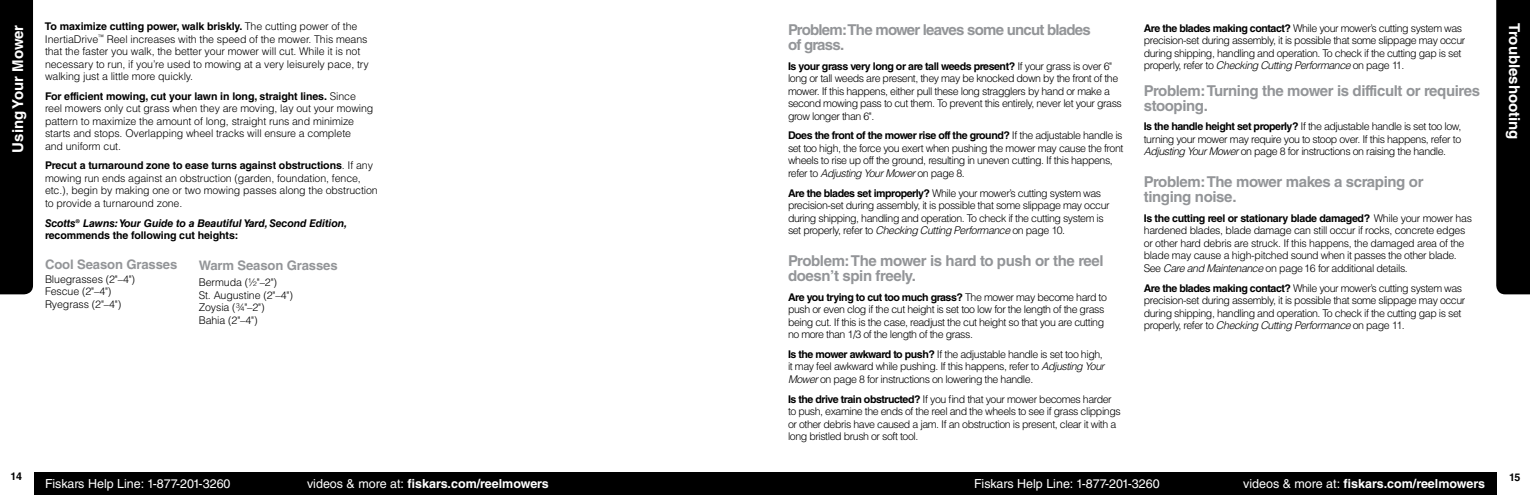
<style>
.page{position:relative;width:1530px;height:495px;background:#fff}
.page>*{position:absolute;margin:0;border:0;box-sizing:border-box;transform-origin:0 0}
.t1{font:700 15px/15px "Helvetica LT Std";letter-spacing:-.025em;color:#939598}
.t2{font:700 15px/15px "Helvetica LT Std";letter-spacing:-.05em;color:#939598}
.t3{font:700 15px "Helvetica LT Std";color:#fff}
.t4{font:700 13.12px "Helvetica LT Std";letter-spacing:-.01em;color:#939598}
.t5{font:700 12.5px "Helvetica LT Std";color:#fff}
.t6{font:12.5px "Helvetica LT Std";color:#fff}
.t7{font:300 10.62px/12.5px "Helvetica LT Std";letter-spacing:-.04em;color:#000}
.t8{font:300 10.62px/12.5px "Helvetica LT Std";letter-spacing:-.01em;color:#000}
.t9{font:italic 700 10.62px "Helvetica LT Std";letter-spacing:-.01em;color:#000}
.t10{font:700 10.62px "Helvetica LT Std";letter-spacing:-.01em;color:#000}
.s1{font-weight:700}
.s2{font-style:italic}
.s3{font-weight:400}
</style>
<div class="page">
<div style="left:1496px;top:0;width:34px;height:294px;background:#000"></div>
<div style="left:765px;top:472px;width:731px;height:23px;background:#000"></div>
<div style="left:0;top:0;width:33px;height:294px;background:#000"></div>
<div style="left:35px;top:472px;width:731px;height:23px;background:#000"></div>
<p class="t8" style="left:45px;top:20px;width:325px"><span class="s1">To maximize cutting power, walk briskly.</span> The cutting power of the InertiaDrive<sup>™</sup> Reel increases with the speed of the mower. This means that the faster you walk, the better your mower will cut. While it is not necessary to run, if you’re used to mowing at a very leisurely pace, try walking just a little more quickly.</p>
<p class="t8" style="left:45px;top:90px;width:330px"><span class="s1">For efficient mowing, cut your lawn in long, straight lines.</span> Since reel mowers only cut grass when they are moving, lay out your mowing pattern to maximize the amount of long, straight runs and minimize starts and stops. Overlapping wheel tracks will ensure a complete<br>and uniform cut.</p>
<p class="t8" style="left:45px;top:159px;width:334px"><span class="s1">Precut a turnaround zone to ease turns against obstructions</span>. If any mowing run ends against an obstruction (garden, foundation, fence, etc.), begin by making one or two mowing passes along the obstruction to provide a turnaround zone.</p>
<p class="t9" style="left:45px;top:216px;width:304px">Scotts® Lawns: Your Guide to a Beautiful Yard, Second Edition,</p>
<p class="t10" style="left:45px;top:229px;width:195px">recommends the following cut heights:</p>
<p class="t4" style="left:45px;top:256px;width:134px">Cool Season Grasses</p>
<p class="t8" style="left:45px;top:273px;width:92px">Bluegrasses (2"–4")<br>Fescue (2"–4")<br>Ryegrass (2"–4")</p>
<h1 class="t3" style="left:9px;top:153px;width:129px;rotate:-90deg">Using Your Mower</h1>
<p class="t7" style="left:1144px;top:22px;width:323px"><span class="s1">Are the blades making contact?</span> While your mower’s cutting system was precision-set during assembly, it is possible that some slippage may occur during shipping, handling and operation. To check if the cutting gap is set properly, refer to <span class="s2">Checking Cutting Performance</span> on page 11.</p>
<h1 class="t2" style="left:788px;top:22px;width:304px">Problem: The mower leaves some uncut blades of grass.</h1>
<p class="t7" style="left:788px;top:60px;width:335px"><span class="s1">Is your grass very long or are tall weeds present?</span> If your grass is over 6" long or tall weeds are present, they may be knocked down by the front of the mower. If this happens, either pull these long stragglers by hand or make a second mowing pass to cut them. To prevent this entirely, never let your grass grow longer than 6".</p>
<p class="t7" style="left:788px;top:129px;width:337px"><span class="s1">Does the front of the mower rise off the ground?</span> If the adjustable handle is set too high, the force you exert when pushing the mower may cause the front wheels to rise up off the ground, resulting in uneven cutting. If this happens, refer to <span class="s2">Adjusting Your Mower</span> on page 8.</p>
<p class="t7" style="left:788px;top:187px;width:323px"><span class="s1">Are the blades set improperly?</span> While your mower’s cutting system was precision-set during assembly, it is possible that some slippage may occur during shipping, handling and operation. To check if the cutting system is set properly, refer to <span class="s2">Checking Cutting Performance</span> on page 10.</p>
<h1 class="t1" style="left:788px;top:253px;width:317px">Problem: The mower is hard to push or the reel doesn’t spin freely.</h1>
<p class="t7" style="left:788px;top:291px;width:321px"><span class="s1">Are you trying to cut too much grass?</span> The mower may become hard to push or even clog if the cut height is set too low for the length of the grass being cut. If this is the case, readjust the cut height so that you are cutting no more than 1/3 of the length of the grass.</p>
<p class="t7" style="left:788px;top:348px;width:318px"><span class="s1">Is the mower awkward to push?</span> If the adjustable handle is set too high, it may feel awkward while pushing. If this happens, refer to <span class="s2">Adjusting Your<br>Mower</span> on page 8 for instructions on lowering the handle.</p>
<p class="t7" style="left:788px;top:392px;width:334px"><span class="s1">Is the drive train obstructed?</span> If you find that your mower becomes harder to push, examine the ends of the reel and the wheels to see if grass clippings or other debris have caused a jam. If an obstruction is present, clear it with a long bristled brush or soft tool.</p>
<h1 class="t1" style="left:1144px;top:83px;width:338px">Problem: Turning the mower is difficult or requires stooping.</h1>
<p class="t7" style="left:1144px;top:120px;width:319px;text-align:justify"><span class="s1">Is the handle height set properly?</span> If the adjustable handle is set too low, turning your mower may require you to stoop over. If this happens, refer to <span class="s2">Adjusting Your Mower</span> on page 8 for instructions on raising the handle.</p>
<h1 class="t1" style="left:1144px;top:174px;width:281px">Problem: The mower makes a scraping or tinging noise.</h1>
<p class="t7" style="left:1144px;top:212px;width:330px"><span class="s1">Is the cutting reel or stationary blade damaged?</span> While your mower has hardened blades, blade damage can still occur if rocks, concrete edges or other hard debris are struck. If this happens, the damaged area of the blade may cause a high-pitched sound when it passes the other blade.<br>See <span class="s2">Care and Maintenance</span> on page 16 for additional details.</p>
<p class="t7" style="left:1144px;top:282px;width:323px"><span class="s1">Are the blades making contact?</span> While your mower’s cutting system was precision-set during assembly, it is possible that some slippage may occur during shipping, handling and operation. To check if the cutting gap is set properly, refer to <span class="s2">Checking Cutting Performance</span> on page 11.</p>
<p class="t4" style="left:199px;top:258px;width:140px">Warm Season Grasses</p>
<p class="t8" style="left:199px;top:276px;width:96px">Bermuda (½"–2")<br>St. Augustine (2"–4")<br>Zoysia (¾"–2")<br>Bahia (2"–4")</p>
<h1 class="t3" style="left:1524px;top:23px;width:118px;rotate:90deg">Troubleshooting</h1>
<p class="t10" style="left:11px;top:470px;width:13px">14</p>
<p class="t10" style="left:1509px;top:471px;width:13px">15</p>
<p class="t6" style="left:45px;top:476px;width:187px">Fiskars Help Line: 1-877-201-3260</p>
<p class="t5" style="left:307px;top:476px;width:243px"><span class="s3">videos &amp; more at:</span> fiskars.com/reelmowers</p>
<p class="t6" style="left:974px;top:476px;width:187px">Fiskars Help Line: 1-877-201-3260</p>
<p class="t5" style="left:1243px;top:476px;width:243px"><span class="s3">videos &amp; more at:</span> fiskars.com/reelmowers</p>
</div>
